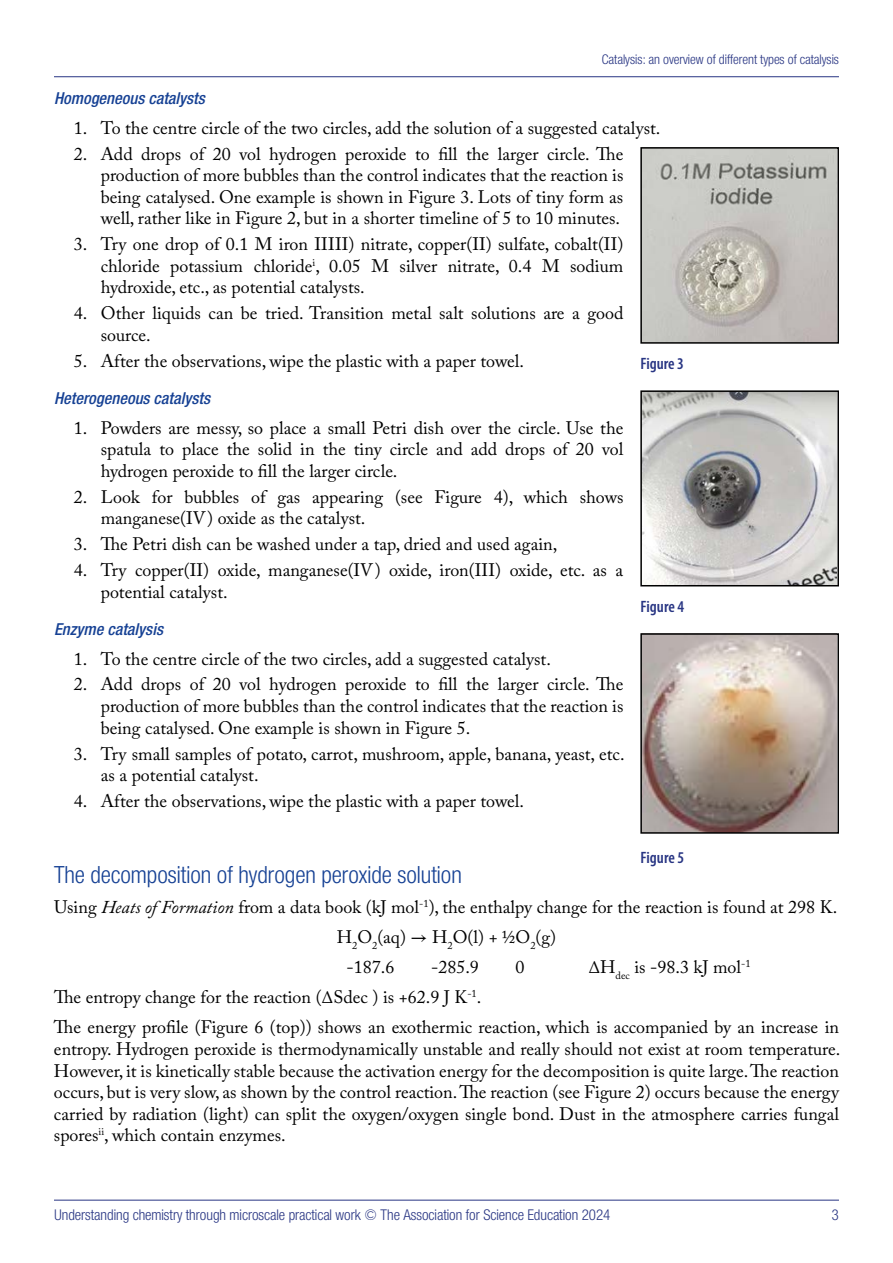
<style>
.page{position:relative;width:893px;height:1263px;background:#fff}
.page>*{position:absolute;margin:0;border:0;box-sizing:border-box;transform-origin:0 0}
.t1{font:300 24px "Neue Helvetica Condensed BQ";color:#164194}
.t2{font:18px/21.6px "Adobe Caslon Pro";color:#000;text-align:justify}
.t3{font:italic 500 condensed 16.5px "Helvetica Neue";color:#164194}
.t4{font:600 condensed 16.5px "Myriad Pro";color:#283583}
.t5{font:300 15px "Neue Helvetica Condensed BQ";color:#283583}
.t6{font:300 13.5px "Neue Helvetica Condensed BQ";color:#283583}
.s1{font-style:italic}
.s2{font-family:"STIX Two Math"}
</style>
<div class="page">
<hr style="left:54px;top:76px;width:785px;height:1px;background:#283583">
<hr style="left:54px;top:1200px;width:785px;height:1px;background:#283583">
<img style="left:643px;top:150px;width:193px;height:191px">
<div style="left:640px;top:147px;width:199px;height:197px;border:2px solid #000"></div>
<img style="left:643px;top:393px;width:193px;height:190px">
<div style="left:640px;top:390px;width:199px;height:196px;border:2px solid #000"></div>
<img style="left:643px;top:636px;width:193px;height:195px">
<div style="left:640px;top:633px;width:199px;height:201px;border:2px solid #000"></div>
<p class="t6" style="left:602px;top:51px;width:239px">Catalysis: an overview of different types of catalysis</p>
<p class="t3" style="left:54px;top:88px;width:152px">Homogeneous catalysts</p>
<p class="t2" style="left:74px;top:117px;width:588px">1. To the centre circle of the two circles, add the solution of a suggested catalyst.</p>
<p class="t2" style="left:101px;top:143px;width:524px;text-indent:-27px">2. Add drops of 20 vol hydrogen peroxide to fill the larger circle. The production of more bubbles than the control indicates that the reaction is being catalysed. One example is shown in Figure 3. Lots of tiny form as well, rather like in Figure 2, but in a shorter timeline of 5 to 10 minutes.</p>
<p class="t2" style="left:101px;top:233px;width:524px;text-indent:-27px">3. Try one drop of 0.1 M iron IIIII) nitrate, copper(II) sulfate, cobalt(II) chloride potassium chloride<sup>i</sup>, 0.05 M silver nitrate, 0.4 M sodium hydroxide, etc., as potential catalysts.</p>
<p class="t2" style="left:101px;top:302px;width:524px;text-indent:-27px">4. Other liquids can be tried. Transition metal salt solutions are a good source.</p>
<p class="t2" style="left:74px;top:350px;width:452px">5. After the observations, wipe the plastic with a paper towel.</p>
<p class="t3" style="left:54px;top:388px;width:158px">Heterogeneous catalysts</p>
<p class="t2" style="left:101px;top:417px;width:524px;text-indent:-27px">1. Powders are messy, so place a small Petri dish over the circle. Use the spatula to place the solid in the tiny circle and add drops of 20 vol hydrogen peroxide to fill the larger circle.</p>
<p class="t2" style="left:101px;top:486px;width:524px;text-indent:-27px">2. Look for bubbles of gas appearing (see Figure 4), which shows manganese(IV) oxide as the catalyst.</p>
<p class="t2" style="left:74px;top:533px;width:485px">3. The Petri dish can be washed under a tap, dried and used again,</p>
<p class="t2" style="left:101px;top:559px;width:524px;text-indent:-27px">4. Try copper(II) oxide, manganese(IV) oxide, iron(III) oxide, etc. as a potential catalyst.</p>
<p class="t3" style="left:54px;top:619px;width:111px">Enzyme catalysis</p>
<p class="t2" style="left:74px;top:648px;width:479px">1. To the centre circle of the two circles, add a suggested catalyst.</p>
<p class="t2" style="left:101px;top:673px;width:524px;text-indent:-27px">2. Add drops of 20 vol hydrogen peroxide to fill the larger circle. The production of more bubbles than the control indicates that the reaction is being catalysed. One example is shown in Figure 5.</p>
<p class="t2" style="left:101px;top:742px;width:525px;text-indent:-27px">3. Try small samples of potato, carrot, mushroom, apple, banana, yeast, etc. as a potential catalyst.</p>
<p class="t2" style="left:74px;top:790px;width:452px">4. After the observations, wipe the plastic with a paper towel.</p>
<p class="t4" style="left:640px;top:353px;width:45px">Figure 3</p>
<p class="t4" style="left:641px;top:596px;width:45px">Figure 4</p>
<p class="t4" style="left:641px;top:847px;width:45px">Figure 5</p>
<h1 class="t1" style="left:54px;top:860px;width:409px">The decomposition of hydrogen peroxide solution</h1>
<p class="t2" style="left:54px;top:896px;width:785px">Using <span class="s1">Heats of Formation</span> from a data book (kJ mol<sup>-1</sup>), the enthalpy change for the reaction is found at 298 K.</p>
<p class="t2" style="left:337px;top:926px;width:221px">H<sub>2</sub>O<sub>2</sub>(aq) <span class="s2">→</span> H<sub>2</sub>O(l) + ½O<sub>2</sub>(g)</p>
<p class="t2" style="left:347px;top:956px;width:49px">-187.6</p>
<p class="t2" style="left:431px;top:956px;width:49px">-285.9</p>
<p class="t2" style="left:515px;top:956px;width:10px">0</p>
<p class="t2" style="left:588px;top:956px;width:164px">ΔH<sub>dec</sub> is -98.3 kJ mol<sup>-1</sup></p>
<p class="t2" style="left:54px;top:982px;width:787px;line-height:30.2px">The entropy change for the reaction (ΔSdec ) is +62.9 J K<sup>-1</sup>.<br>The energy profile (Figure 6 (top)) shows an exothermic reaction, which is accompanied by an increase in</p>
<p class="t2" style="left:54px;top:1038px;width:788px">entropy. Hydrogen peroxide is thermodynamically unstable and really should not exist at room temperature.<br>However, it is kinetically stable because the activation energy for the decomposition is quite large. The reaction occurs, but is very slow, as shown by the control reaction. The reaction (see Figure 2) occurs because the energy carried by radiation (light) can split the oxygen/oxygen single bond. Dust in the atmosphere carries fungal spores<sup>ii</sup>, which contain enzymes.</p>
<p class="t5" style="left:54px;top:1205px;width:558px">Understanding chemistry through microscale practical work © The Association for Science Education 2024</p>
<p class="t5" style="left:832px;top:1205px;width:9px">3</p>
</div>
